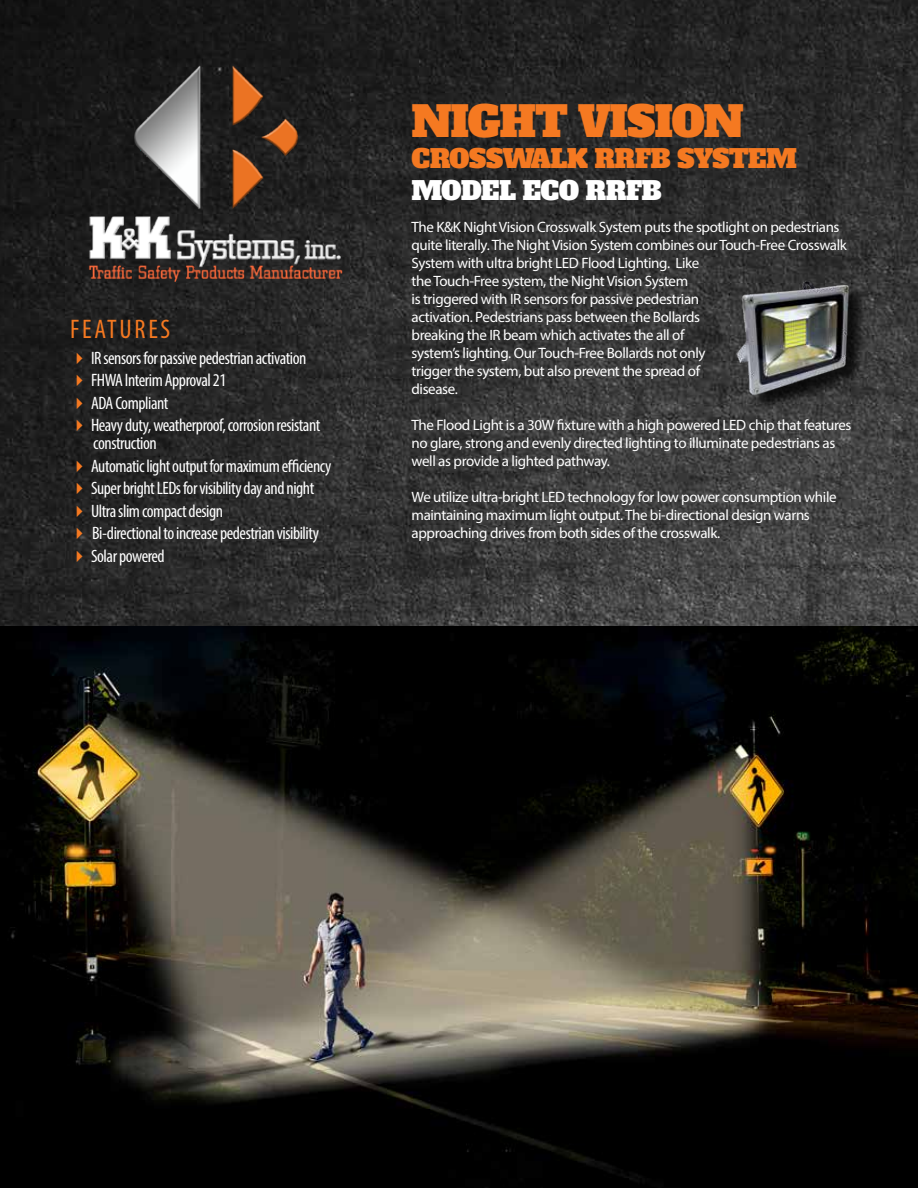
<style>
.page{position:relative;width:918px;height:1188px;background:#fff}
.page>*{position:absolute;margin:0;border:0;box-sizing:border-box;transform-origin:0 0}
.t1{font:42px "Alfa Slab One";letter-spacing:-.025em;color:#f57921}
.t2{font:condensed 27px "Myriad Pro";letter-spacing:.1em;color:#f57921}
.t3{font:25.5px "Alfa Slab One";letter-spacing:-.025em;color:#f57921}
.t4{font:25.5px "Alfa Slab One";letter-spacing:-.025em;color:#fff}
.t5{font:condensed 18px/18px "Myriad Pro";letter-spacing:-.025em;color:#fff}
.t6{font:15px/18px "Myriad Pro";letter-spacing:-.025em;color:#fff}
.s1{color:#f57921}
</style>
<div class="page">
<img style="left:0;top:0;width:918px;height:626px">
<img style="left:0;top:626px;width:918px;height:562px">
<img style="left:54px;top:48px;width:312px;height:256px">
<div style="left:740px;top:283px;width:127px;height:130px;background:#000;opacity:.75"></div>
<img style="left:730px;top:276px;width:126px;height:124px">
<h2 class="t2" style="left:70px;top:313px;width:102px">FEATURES</h2>
<p class="t5" style="left:70px;top:349px;width:238px"><span class="s1">✔</span> IR sensors for passive pedestrian activation</p>
<p class="t5" style="left:70px;top:371px;width:158px"><span class="s1">✔</span> FHWA Interim Approval 21</p>
<p class="t5" style="left:70px;top:394px;width:100px"><span class="s1">✔</span> ADA Compliant</p>
<p class="t5" style="left:93px;top:416px;width:229px;text-indent:-23px"><span class="s1">✔</span> Heavy duty, weatherproof, corrosion resistant construction</p>
<p class="t5" style="left:70px;top:457px;width:263px"><span class="s1">✔</span> Automatic light output for maximum efficiency</p>
<p class="t5" style="left:70px;top:479px;width:246px"><span class="s1">✔</span> Super bright LEDs for visibility day and night</p>
<p class="t5" style="left:70px;top:502px;width:154px"><span class="s1">✔</span> Ultra slim compact design</p>
<p class="t5" style="left:70px;top:524px;width:250px"><span class="s1">✔</span> Bi-directional to increase pedestrian visibility</p>
<p class="t5" style="left:70px;top:547px;width:96px"><span class="s1">✔</span> Solar powered</p>
<h1 class="t1" style="left:412px;top:93px;width:333px">NIGHT VISION</h1>
<h3 class="t3" style="left:412px;top:142px;width:387px">CROSSWALK RRFB SYSTEM</h3>
<h3 class="t4" style="left:412px;top:173px;width:252px">MODEL ECO RRFB</h3>
<p class="t6" style="left:412px;top:218px;width:437px">The K&amp;K Night Vision Crosswalk System puts the spotlight on pedestrians quite literally. The Night Vision System combines our Touch-Free Crosswalk System with ultra bright LED Flood Lighting. Like<br>the Touch-Free system, the Night Vision System<br>is triggered with IR sensors for passive pedestrian<br>activation. Pedestrians pass between the Bollards<br>breaking the IR beam which activates the all of<br>system’s lighting. Our Touch-Free Bollards not only<br>trigger the system, but also prevent the spread of<br>disease.</p>
<p class="t6" style="left:412px;top:416px;width:441px">The Flood Light is a 30W fixture with a high powered LED chip that features no glare, strong and evenly directed lighting to illuminate pedestrians as well as provide a lighted pathway.</p>
<p class="t6" style="left:412px;top:488px;width:427px">We utilize ultra-bright LED technology for low power consumption while maintaining maximum light output. The bi-directional design warns approaching drives from both sides of the crosswalk.</p>
</div>
